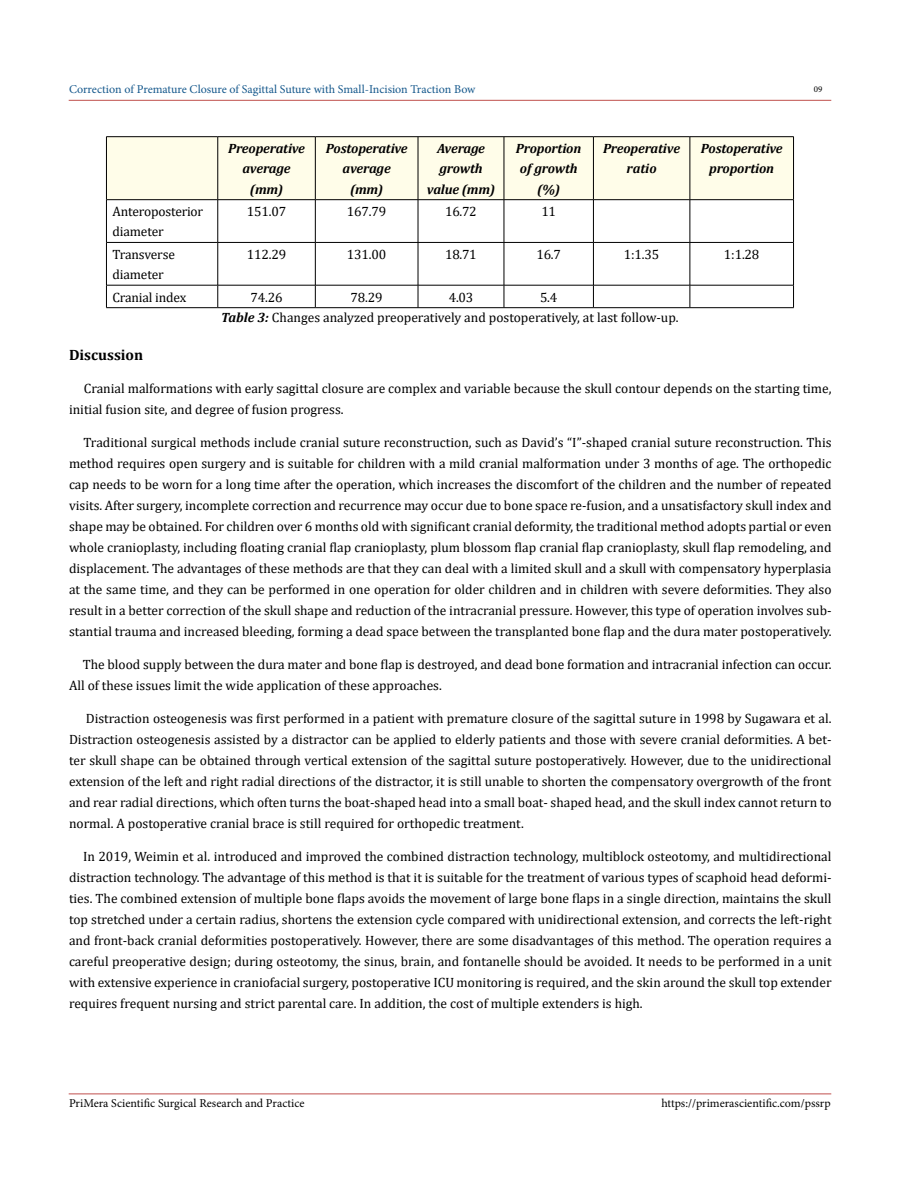
<style>
.page{position:relative;width:900px;height:1188px;background:#fff}
.page>*{position:absolute;margin:0;border:0;box-sizing:border-box;transform-origin:0 0}
.t1{font:700 15px "Cambria";color:#000}
.t2{font:13.5px/21px "Cambria";color:#000}
.t3{font:italic 700 13.5px/20.2px "Cambria";letter-spacing:-.01em;color:#000;text-align:center}
.t4{font:12px "Minion Pro";color:#000}
.t5{font:12px "Minion Pro";color:#15588c}
.t6{font:9px "Minion Pro";color:#000}
.s1{font-weight:700;font-style:italic}
</style>
<div class="page">
<hr style="left:69px;top:100px;width:762px;height:1px;background:#c0504d">
<hr style="left:69px;top:1094px;width:762px;height:1px;background:#c0504d">
<div style="left:107px;top:137px;width:686px;height:62px;background:#fffde9"></div>
<hr style="left:106px;top:136px;width:112px;height:1px;background:#000">
<hr style="left:106px;top:137px;width:1px;height:63px;background:#000">
<hr style="left:218px;top:136px;width:97px;height:1px;background:#000">
<hr style="left:218px;top:137px;width:1px;height:63px;background:#000">
<hr style="left:315px;top:136px;width:103px;height:1px;background:#000">
<hr style="left:315px;top:137px;width:1px;height:63px;background:#000">
<hr style="left:418px;top:136px;width:86px;height:1px;background:#000">
<hr style="left:418px;top:137px;width:1px;height:63px;background:#000">
<hr style="left:504px;top:136px;width:89px;height:1px;background:#000">
<hr style="left:504px;top:137px;width:1px;height:63px;background:#000">
<hr style="left:593px;top:136px;width:97px;height:1px;background:#000">
<hr style="left:593px;top:137px;width:1px;height:63px;background:#000">
<hr style="left:690px;top:136px;width:104px;height:1px;background:#000">
<hr style="left:690px;top:137px;width:1px;height:63px;background:#000">
<hr style="left:793px;top:137px;width:1px;height:63px;background:#000">
<hr style="left:106px;top:199px;width:112px;height:1px;background:#000">
<hr style="left:106px;top:200px;width:1px;height:42px;background:#000">
<hr style="left:218px;top:199px;width:97px;height:1px;background:#000">
<hr style="left:218px;top:200px;width:1px;height:42px;background:#000">
<hr style="left:315px;top:199px;width:103px;height:1px;background:#000">
<hr style="left:315px;top:200px;width:1px;height:42px;background:#000">
<hr style="left:418px;top:199px;width:86px;height:1px;background:#000">
<hr style="left:418px;top:200px;width:1px;height:42px;background:#000">
<hr style="left:504px;top:199px;width:89px;height:1px;background:#000">
<hr style="left:504px;top:200px;width:1px;height:42px;background:#000">
<hr style="left:593px;top:199px;width:97px;height:1px;background:#000">
<hr style="left:593px;top:200px;width:1px;height:42px;background:#000">
<hr style="left:690px;top:199px;width:104px;height:1px;background:#000">
<hr style="left:690px;top:200px;width:1px;height:42px;background:#000">
<hr style="left:793px;top:200px;width:1px;height:42px;background:#000">
<hr style="left:106px;top:242px;width:112px;height:1px;background:#000">
<hr style="left:106px;top:243px;width:1px;height:42px;background:#000">
<hr style="left:218px;top:242px;width:97px;height:1px;background:#000">
<hr style="left:218px;top:243px;width:1px;height:42px;background:#000">
<hr style="left:315px;top:242px;width:103px;height:1px;background:#000">
<hr style="left:315px;top:243px;width:1px;height:42px;background:#000">
<hr style="left:418px;top:242px;width:86px;height:1px;background:#000">
<hr style="left:418px;top:243px;width:1px;height:42px;background:#000">
<hr style="left:504px;top:242px;width:89px;height:1px;background:#000">
<hr style="left:504px;top:243px;width:1px;height:42px;background:#000">
<hr style="left:593px;top:242px;width:97px;height:1px;background:#000">
<hr style="left:593px;top:243px;width:1px;height:42px;background:#000">
<hr style="left:690px;top:242px;width:104px;height:1px;background:#000">
<hr style="left:690px;top:243px;width:1px;height:42px;background:#000">
<hr style="left:793px;top:243px;width:1px;height:42px;background:#000">
<hr style="left:106px;top:285px;width:112px;height:1px;background:#000">
<svg style="left:106px;top:285px;width:1px;height:22px"></svg>
<hr style="left:218px;top:285px;width:97px;height:1px;background:#000">
<svg style="left:218px;top:285px;width:1px;height:22px"></svg>
<hr style="left:315px;top:285px;width:103px;height:1px;background:#000">
<svg style="left:315px;top:285px;width:1px;height:22px"></svg>
<hr style="left:418px;top:285px;width:86px;height:1px;background:#000">
<svg style="left:418px;top:285px;width:1px;height:22px"></svg>
<hr style="left:504px;top:285px;width:89px;height:1px;background:#000">
<svg style="left:504px;top:285px;width:1px;height:22px"></svg>
<hr style="left:593px;top:285px;width:97px;height:1px;background:#000">
<svg style="left:593px;top:285px;width:1px;height:22px"></svg>
<hr style="left:690px;top:285px;width:104px;height:1px;background:#000">
<svg style="left:690px;top:285px;width:1px;height:22px"></svg>
<svg style="left:793px;top:285px;width:1px;height:22px"></svg>
<hr style="left:106px;top:307px;width:112px;height:1px;background:#000">
<hr style="left:218px;top:307px;width:97px;height:1px;background:#000">
<hr style="left:315px;top:307px;width:103px;height:1px;background:#000">
<hr style="left:418px;top:307px;width:86px;height:1px;background:#000">
<hr style="left:504px;top:307px;width:89px;height:1px;background:#000">
<hr style="left:593px;top:307px;width:97px;height:1px;background:#000">
<hr style="left:690px;top:307px;width:104px;height:1px;background:#000">
<p class="t5" style="left:69px;top:81px;width:408px">Correction of Premature Closure of Sagittal Suture with Small-Incision Traction Bow</p>
<p class="t6" style="left:814px;top:83px;width:10px">09</p>
<p class="t3" style="left:228px;top:138px;width:78px">Preoperative average (mm)</p>
<p class="t3" style="left:326px;top:138px;width:83px">Postoperative average (mm)</p>
<p class="t3" style="left:427px;top:138px;width:70px">Average growth value (mm)</p>
<p class="t3" style="left:516px;top:138px;width:67px">Proportion of growth (%)</p>
<p class="t3" style="left:603px;top:138px;width:79px">Preoperative ratio</p>
<p class="t3" style="left:701px;top:138px;width:83px">Postoperative proportion</p>
<p class="t2" style="left:112px;top:201px;width:92px;line-height:20.2px">Anteroposterior diameter</p>
<p class="t2" style="left:247px;top:201px;width:41px">151.07</p>
<p class="t2" style="left:347px;top:201px;width:41px">167.79</p>
<p class="t2" style="left:445px;top:201px;width:33px">16.72</p>
<p class="t2" style="left:541px;top:201px;width:16px">11</p>
<p class="t2" style="left:112px;top:244px;width:64px;line-height:20.2px">Transverse diameter</p>
<p class="t2" style="left:247px;top:244px;width:41px">112.29</p>
<p class="t2" style="left:347px;top:244px;width:41px">131.00</p>
<p class="t2" style="left:445px;top:244px;width:33px">18.71</p>
<p class="t2" style="left:537px;top:244px;width:26px">16.7</p>
<p class="t2" style="left:624px;top:244px;width:37px">1:1.35</p>
<p class="t2" style="left:724px;top:244px;width:37px">1:1.28</p>
<p class="t2" style="left:112px;top:287px;width:75px">Cranial index</p>
<p class="t2" style="left:251px;top:287px;width:34px">74.26</p>
<p class="t2" style="left:351px;top:287px;width:34px">78.29</p>
<p class="t2" style="left:449px;top:287px;width:26px">4.03</p>
<p class="t2" style="left:221px;top:287px;width:459px;line-height:20.4px;text-indent:319px">5.4<br><span class="s1">Table 3:</span> Changes analyzed preoperatively and postoperatively, at last follow-up.</p>
<p class="t1" style="left:69px;top:345px;width:76px">Discussion</p>
<p class="t2" style="left:69px;top:378px;width:764px;text-indent:15px">Cranial malformations with early sagittal closure are complex and variable because the skull contour depends on the starting time, initial fusion site, and degree of fusion progress.</p>
<p class="t2" style="left:69px;top:432px;width:764px;text-align:justify;text-indent:14px">Traditional surgical methods include cranial suture reconstruction, such as David’s “I”-shaped cranial suture reconstruction. This method requires open surgery and is suitable for children with a mild cranial malformation under 3 months of age. The orthopedic cap needs to be worn for a long time after the operation, which increases the discomfort of the children and the number of repeated visits. After surgery, incomplete correction and recurrence may occur due to bone space re-fusion, and a unsatisfactory skull index and shape may be obtained. For children over 6 months old with significant cranial deformity, the traditional method adopts partial or even whole cranioplasty, including floating cranial flap cranioplasty, plum blossom flap cranial flap cranioplasty, skull flap remodeling, and displacement. The advantages of these methods are that they can deal with a limited skull and a skull with compensatory hyperplasia at the same time, and they can be performed in one operation for older children and in children with severe deformities. They also result in a better correction of the skull shape and reduction of the intracranial pressure. However, this type of operation involves sub&shy;stantial trauma and increased bleeding, forming a dead space between the transplanted bone flap and the dura mater postoperatively.</p>
<p class="t2" style="left:69px;top:654px;width:764px;text-indent:14px">The blood supply between the dura mater and bone flap is destroyed, and dead bone formation and intracranial infection can occur.<br>All of these issues limit the wide application of these approaches.</p>
<p class="t2" style="left:69px;top:708px;width:764px;text-align:justify;text-indent:17px">Distraction osteogenesis was first performed in a patient with premature closure of the sagittal suture in 1998 by Sugawara et al.<br>Distraction osteogenesis assisted by a distractor can be applied to elderly patients and those with severe cranial deformities. A bet&shy;ter skull shape can be obtained through vertical extension of the sagittal suture postoperatively. However, due to the unidirectional extension of the left and right radial directions of the distractor, it is still unable to shorten the compensatory overgrowth of the front and rear radial directions, which often turns the boat-shaped head into a small boat- shaped head, and the skull index cannot return to normal. A postoperative cranial brace is still required for orthopedic treatment.</p>
<p class="t2" style="left:69px;top:846px;width:764px;text-align:justify;text-indent:14px">In 2019, Weimin et al. introduced and improved the combined distraction technology, multiblock osteotomy, and multidirectional distraction technology. The advantage of this method is that it is suitable for the treatment of various types of scaphoid head deformi&shy;ties. The combined extension of multiple bone flaps avoids the movement of large bone flaps in a single direction, maintains the skull top stretched under a certain radius, shortens the extension cycle compared with unidirectional extension, and corrects the left-right and front-back cranial deformities postoperatively. However, there are some disadvantages of this method. The operation requires a careful preoperative design; during osteotomy, the sinus, brain, and fontanelle should be avoided. It needs to be performed in a unit with extensive experience in craniofacial surgery, postoperative ICU monitoring is required, and the skin around the skull top extender requires frequent nursing and strict parental care. In addition, the cost of multiple extenders is high.</p>
<p class="t4" style="left:69px;top:1095px;width:237px">PriMera Scientific Surgical Research and Practice</p>
<p class="t4" style="left:661px;top:1095px;width:171px">https://primerascientific.com/pssrp</p>
</div>
